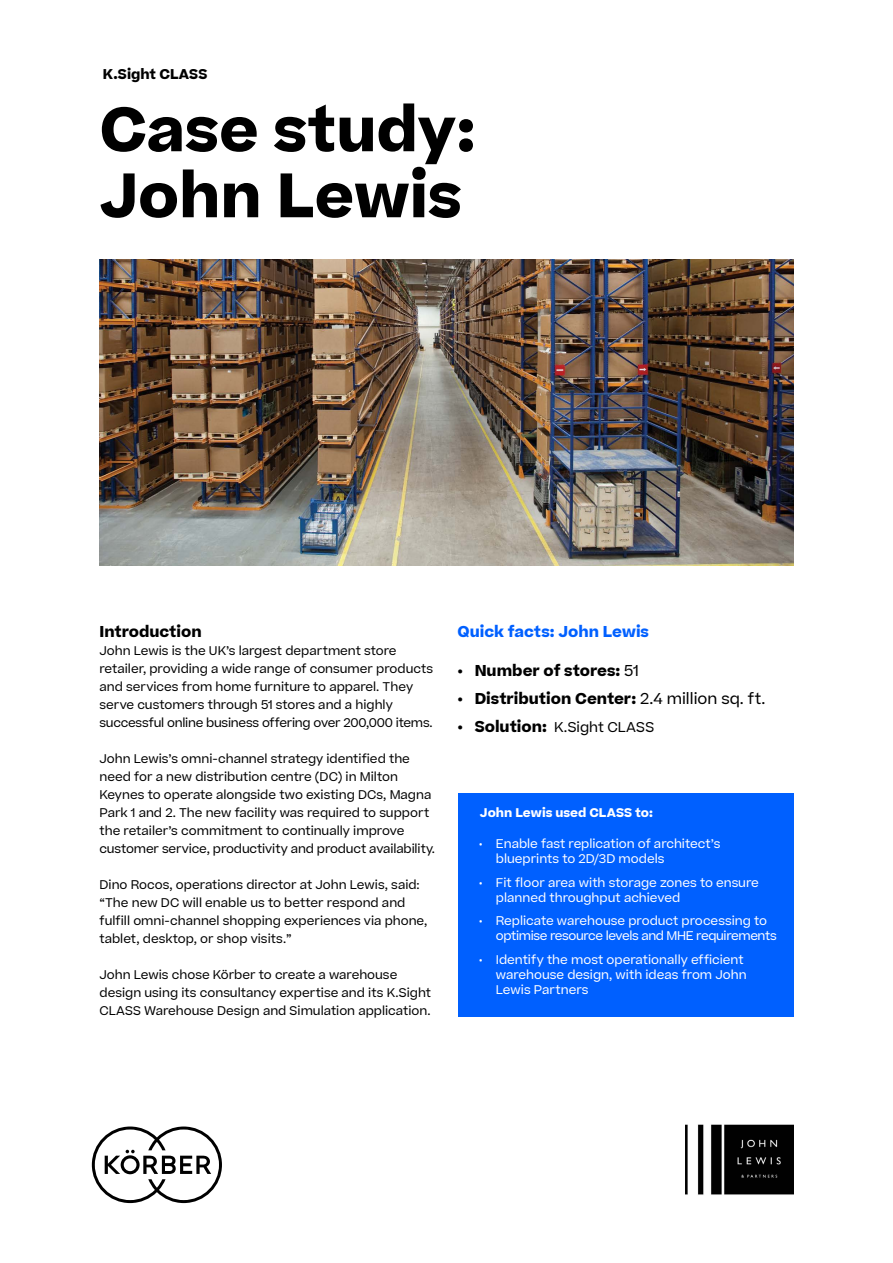
<style>
.page{position:relative;width:893px;height:1263px;background:#fff}
.page>*{position:absolute;margin:0;border:0;box-sizing:border-box;transform-origin:0 0}
.t1{font:700 60px/66px "Koerber";color:#000}
.t2{font:700 15px "Koerber";color:#000}
.t3{font:700 15px "Koerber";color:#0060ff}
.t4{font:13.5px "Koerber";color:#000}
.t5{font:700 13.5px "Koerber";color:#000}
.t6{font:12px/18px "Koerber";color:#000}
.t7{font:12px/15px "Koerber";color:#fff}
.t8{font:12px/15px "Koerber";letter-spacing:-.025em;color:#fff}
.t9{font:700 12px "Koerber";color:#fff}
.s1{font-weight:400}
.s2{font-weight:700;font-size:15px}
</style>
<div class="page">
<img style="left:99px;top:259px;width:694px;height:307px">
<div style="left:458px;top:793px;width:335px;height:223px;background:#0060ff"></div>
<svg style="left:92px;top:1126px;width:130px;height:77px"></svg>
<img style="left:685px;top:1124px;width:108px;height:71px">
<p class="t5" style="left:103px;top:65px;width:106px">K.Sight CLASS</p>
<h1 class="t1" style="left:99px;top:97px;width:378px">Case study:<br>John Lewis</h1>
<p class="t2" style="left:99px;top:622px;width:104px">Introduction</p>
<p class="t6" style="left:99px;top:642px;width:335px">John Lewis is the UK’s largest department store retailer, providing a wide range of consumer products and services from home furniture to apparel. They serve customers through 51 stores and a highly successful online business offering over 200,000 items.</p>
<p class="t6" style="left:99px;top:750px;width:337px">John Lewis’s omni-channel strategy identified the need for a new distribution centre (DC) in Milton Keynes to operate alongside two existing DCs, Magna Park 1 and 2. The new facility was required to support the retailer’s commitment to continually improve customer service, productivity and product availability.</p>
<p class="t6" style="left:99px;top:876px;width:329px">Dino Rocos, operations director at John Lewis, said: “The new DC will enable us to better respond and fulfill omni-channel shopping experiences via phone, tablet, desktop, or shop visits.”</p>
<p class="t6" style="left:99px;top:966px;width:333px">John Lewis chose Körber to create a warehouse design using its consultancy expertise and its K.Sight<br>CLASS Warehouse Design and Simulation application.</p>
<p class="t3" style="left:458px;top:622px;width:193px">Quick facts: John Lewis</p>
<p class="t2" style="left:458px;top:661px;width:183px">• Number of stores: <span class="s1">51</span></p>
<p class="t2" style="left:458px;top:689px;width:309px">• Distribution Center: <span class="s1">2.4 million sq. ft.</span></p>
<p class="t4" style="left:458px;top:719px;width:198px"><span class="s2">• Solution:</span> K.Sight CLASS</p>
<p class="t9" style="left:480px;top:805px;width:174px">John Lewis used CLASS to:</p>
<p class="t7" style="left:496px;top:836px;width:226px;text-indent:-17px">• Enable fast replication of architect’s blueprints to 2D/3D models</p>
<p class="t7" style="left:496px;top:875px;width:264px;text-indent:-17px">• Fit floor area with storage zones to ensure planned throughput achieved</p>
<p class="t8" style="left:496px;top:913px;width:282px;text-indent:-17px">• Replicate warehouse product processing to optimise resource levels and MHE requirements</p>
<p class="t7" style="left:496px;top:952px;width:252px;text-indent:-17px">• Identify the most operationally efficient warehouse design, with ideas from John<br>Lewis Partners</p>
</div>
